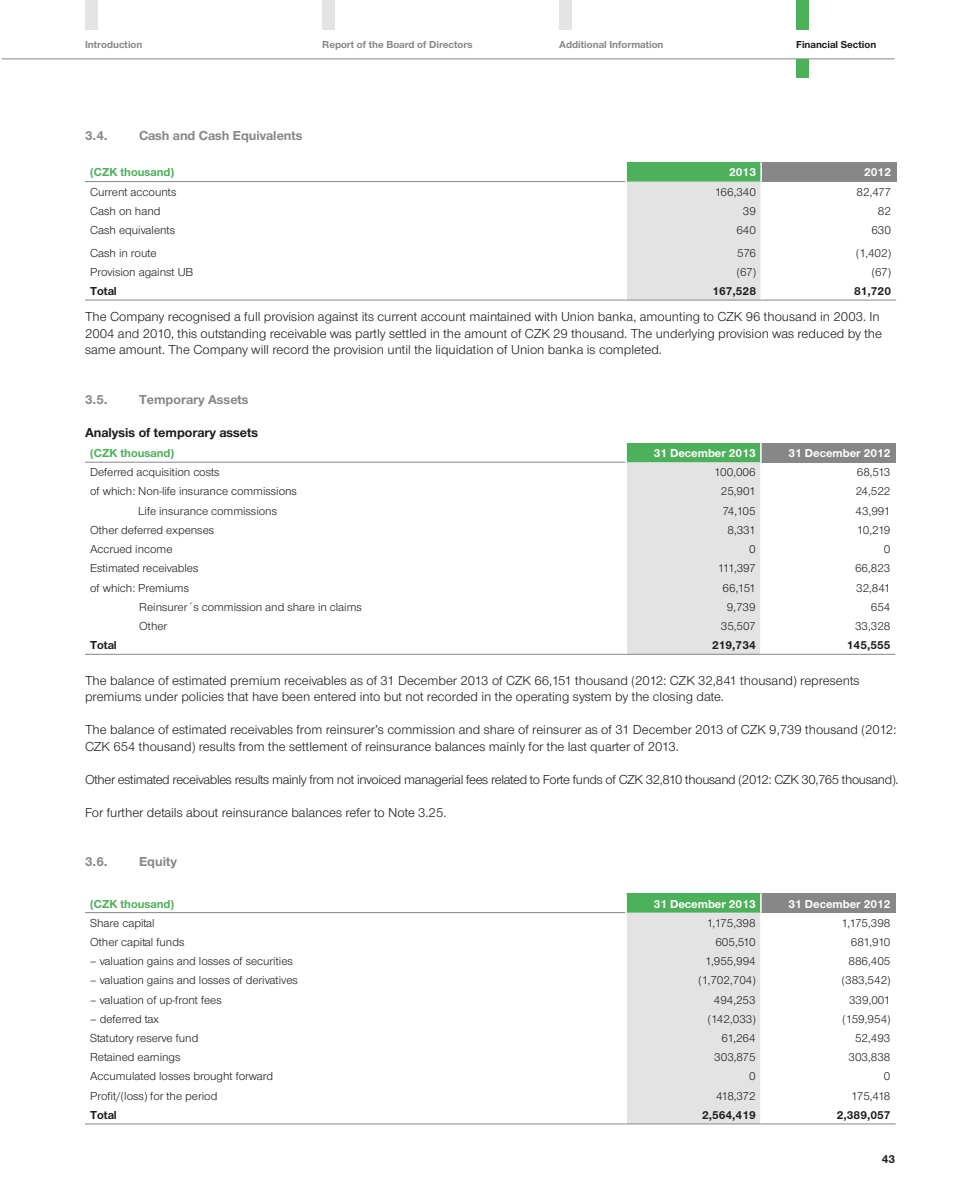
<style>
.page{position:relative;width:978px;height:1191px;background:#fff}
.page>*{position:absolute;margin:0;border:0;box-sizing:border-box;transform-origin:0 0}
.t1{font:13.5px/16.5px "Nimbus CEZ";color:#1d1d1b}
.t2{font:13.5px "Nimbus CEZ";letter-spacing:-.025em;color:#1d1d1b}
.t3{font:700 13.5px "Nimbus CEZCE";color:#878787}
.t4{font:700 13.5px "Nimbus CEZ";color:#1d1d1b}
.t5{font:12px "Nimbus CEZCE";color:#1d1d1b}
.t6{font:700 12px "Nimbus CEZCE";color:#fff}
.t7{font:700 12px "Nimbus CEZCE";color:#1d1d1b}
.t8{font:700 12px "Nimbus CEZCE";color:#4db05b}
.t9{font:700 10.5px "Nimbus CEZCE";color:#878787}
.t10{font:700 10.5px "Nimbus CEZCE";color:#1d1d1b}
</style>
<div class="page">
<hr style="left:2px;top:58px;width:893px;height:1px;background:#878787">
<div style="left:322px;top:0;width:13px;height:30px;background:#e3e3e3"></div>
<div style="left:559px;top:0;width:13px;height:30px;background:#e3e3e3"></div>
<div style="left:796px;top:0;width:13px;height:30px;background:#4db05b"></div>
<div style="left:85px;top:0;width:13px;height:30px;background:#e3e3e3"></div>
<div style="left:796px;top:60px;width:13px;height:18px;background:#4db05b"></div>
<div style="left:626px;top:162px;width:135px;height:20px;background:#4db05b"></div>
<div style="left:761px;top:162px;width:135px;height:20px;background:#878787"></div>
<hr style="left:85px;top:181px;width:540px;height:1px;background:#878787">
<hr style="left:625px;top:162px;width:2px;height:20px;background:#fff">
<hr style="left:760px;top:162px;width:2px;height:20px;background:#fff">
<hr style="left:85px;top:300px;width:541px;height:1px;background:#878787">
<hr style="left:761px;top:300px;width:135px;height:1px;background:#878787">
<div style="left:625px;top:182px;width:137px;height:118px;background:#e3e3e3"></div>
<hr style="left:626px;top:300px;width:135px;height:1px;background:#878787">
<div style="left:761px;top:443px;width:135px;height:19px;background:#878787"></div>
<hr style="left:85px;top:462px;width:540px;height:1px;background:#878787">
<hr style="left:85px;top:654px;width:541px;height:1px;background:#878787">
<hr style="left:761px;top:654px;width:135px;height:1px;background:#878787">
<svg style="left:625px;top:443px;width:137px;height:211px;background:#d6dfd7"></svg>
<hr style="left:626px;top:654px;width:135px;height:1px;background:#878787">
<div style="left:761px;top:893px;width:135px;height:19px;background:#878787"></div>
<hr style="left:85px;top:912px;width:540px;height:1px;background:#878787">
<hr style="left:85px;top:1123px;width:541px;height:1px;background:#878787">
<hr style="left:761px;top:1123px;width:135px;height:1px;background:#878787">
<svg style="left:625px;top:893px;width:137px;height:231px;background:#d7dfd8"></svg>
<hr style="left:626px;top:1123px;width:135px;height:1px;background:#878787">
<p class="t9" style="left:85px;top:38px;width:59px">Introduction</p>
<p class="t9" style="left:322px;top:38px;width:152px">Report of the Board of Directors</p>
<p class="t9" style="left:559px;top:38px;width:106px">Additional Information</p>
<p class="t10" style="left:796px;top:38px;width:82px">Financial Section</p>
<p class="t3" style="left:85px;top:127px;width:24px">3.4.</p>
<p class="t3" style="left:139px;top:127px;width:165px">Cash and Cash Equivalents</p>
<p class="t8" style="left:90px;top:165px;width:86px">(CZK thousand)</p>
<p class="t6" style="left:729px;top:165px;width:28px">2013</p>
<p class="t6" style="left:864px;top:165px;width:28px">2012</p>
<p class="t5" style="left:90px;top:185px;width:88px">Current accounts</p>
<p class="t5" style="left:715px;top:185px;width:43px">166,340</p>
<p class="t5" style="left:857px;top:185px;width:36px">82,477</p>
<p class="t5" style="left:90px;top:204px;width:72px">Cash on hand</p>
<p class="t5" style="left:743px;top:204px;width:15px">39</p>
<p class="t5" style="left:878px;top:204px;width:15px">82</p>
<p class="t5" style="left:90px;top:223px;width:86px">Cash equivalents</p>
<p class="t5" style="left:736px;top:223px;width:21px">640</p>
<p class="t5" style="left:871px;top:223px;width:21px">630</p>
<p class="t5" style="left:90px;top:246px;width:68px">Cash in route</p>
<p class="t5" style="left:737px;top:246px;width:20px">576</p>
<p class="t5" style="left:856px;top:246px;width:36px">(1,402)</p>
<p class="t5" style="left:90px;top:265px;width:105px">Provision against UB</p>
<p class="t5" style="left:737px;top:265px;width:21px">(67)</p>
<p class="t5" style="left:872px;top:265px;width:21px">(67)</p>
<p class="t7" style="left:90px;top:284px;width:28px">Total</p>
<p class="t7" style="left:712px;top:284px;width:45px">167,528</p>
<p class="t7" style="left:854px;top:284px;width:38px">81,720</p>
<p class="t1" style="left:85px;top:309px;width:799px">The Company recognised a full provision against its current account maintained with Union banka, amounting to CZK 96 thousand in 2003. In<br>2004 and 2010, this outstanding receivable was partly settled in the amount of CZK 29 thousand. The underlying provision was reduced by the same amount. The Company will record the provision until the liquidation of Union banka is completed.</p>
<p class="t3" style="left:85px;top:391px;width:24px">3.5.</p>
<p class="t3" style="left:139px;top:391px;width:111px">Temporary Assets</p>
<p class="t4" style="left:85px;top:424px;width:175px">Analysis of temporary assets</p>
<p class="t8" style="left:90px;top:446px;width:86px">(CZK thousand)</p>
<p class="t6" style="left:654px;top:446px;width:104px">31 December 2013</p>
<p class="t6" style="left:788px;top:446px;width:104px">31 December 2012</p>
<p class="t5" style="left:90px;top:465px;width:131px">Deferred acquisition costs</p>
<p class="t5" style="left:714px;top:465px;width:43px">100,006</p>
<p class="t5" style="left:857px;top:465px;width:35px">68,513</p>
<p class="t5" style="left:90px;top:485px;width:208px">of which: Non-life insurance commissions</p>
<p class="t5" style="left:721px;top:485px;width:36px">25,901</p>
<p class="t5" style="left:856px;top:485px;width:36px">24,522</p>
<p class="t5" style="left:138px;top:504px;width:140px">Life insurance commissions</p>
<p class="t5" style="left:723px;top:504px;width:35px">74,105</p>
<p class="t5" style="left:856px;top:504px;width:36px">43,991</p>
<p class="t5" style="left:90px;top:523px;width:126px">Other deferred expenses</p>
<p class="t5" style="left:727px;top:523px;width:30px">8,331</p>
<p class="t5" style="left:857px;top:523px;width:35px">10,219</p>
<p class="t5" style="left:90px;top:542px;width:84px">Accrued income</p>
<p class="t5" style="left:749px;top:542px;width:8px">0</p>
<p class="t5" style="left:884px;top:542px;width:8px">0</p>
<p class="t5" style="left:90px;top:561px;width:110px">Estimated receivables</p>
<p class="t5" style="left:718px;top:561px;width:40px">111,397</p>
<p class="t5" style="left:855px;top:561px;width:37px">66,823</p>
<p class="t5" style="left:90px;top:581px;width:100px">of which: Premiums</p>
<p class="t5" style="left:723px;top:581px;width:35px">66,151</p>
<p class="t5" style="left:856px;top:581px;width:36px">32,841</p>
<p class="t5" style="left:139px;top:600px;width:224px">Reinsurer´s commission and share in claims</p>
<p class="t5" style="left:727px;top:600px;width:30px">9,739</p>
<p class="t5" style="left:871px;top:600px;width:21px">654</p>
<p class="t5" style="left:139px;top:619px;width:30px">Other</p>
<p class="t5" style="left:721px;top:619px;width:36px">35,507</p>
<p class="t5" style="left:855px;top:619px;width:37px">33,328</p>
<p class="t7" style="left:90px;top:638px;width:28px">Total</p>
<p class="t7" style="left:712px;top:638px;width:45px">219,734</p>
<p class="t7" style="left:847px;top:638px;width:45px">145,555</p>
<p class="t1" style="left:85px;top:672px;width:776px">The balance of estimated premium receivables as of 31 December 2013 of CZK 66,151 thousand (2012: CZK 32,841 thousand) represents premiums under policies that have been entered into but not recorded in the operating system by the closing date.</p>
<p class="t1" style="left:85px;top:721px;width:813px">The balance of estimated receivables from reinsurer’s commission and share of reinsurer as of 31 December 2013 of CZK 9,739 thousand (2012:<br>CZK 654 thousand) results from the settlement of reinsurance balances mainly for the last quarter of 2013.</p>
<p class="t2" style="left:85px;top:771px;width:815px">Other estimated receivables results mainly from not invoiced managerial fees related to Forte funds of CZK 32,810 thousand (2012: CZK 30,765 thousand).</p>
<p class="t1" style="left:85px;top:804px;width:363px">For further details about reinsurance balances refer to Note 3.25.</p>
<p class="t3" style="left:85px;top:853px;width:24px">3.6.</p>
<p class="t3" style="left:139px;top:853px;width:40px">Equity</p>
<p class="t8" style="left:90px;top:896px;width:86px">(CZK thousand)</p>
<p class="t6" style="left:654px;top:896px;width:104px">31 December 2013</p>
<p class="t6" style="left:788px;top:896px;width:104px">31 December 2012</p>
<p class="t5" style="left:90px;top:916px;width:66px">Share capital</p>
<p class="t5" style="left:707px;top:916px;width:51px">1,175,398</p>
<p class="t5" style="left:841px;top:916px;width:51px">1,175,398</p>
<p class="t5" style="left:90px;top:935px;width:96px">Other capital funds</p>
<p class="t5" style="left:715px;top:935px;width:42px">605,510</p>
<p class="t5" style="left:851px;top:935px;width:41px">681,910</p>
<p class="t5" style="left:90px;top:954px;width:204px">– valuation gains and losses of securities</p>
<p class="t5" style="left:705px;top:954px;width:52px">1,955,994</p>
<p class="t5" style="left:848px;top:954px;width:44px">886,405</p>
<p class="t5" style="left:90px;top:973px;width:209px">– valuation gains and losses of derivatives</p>
<p class="t5" style="left:698px;top:973px;width:59px">(1,702,704)</p>
<p class="t5" style="left:842px;top:973px;width:50px">(383,542)</p>
<p class="t5" style="left:90px;top:992px;width:133px">– valuation of up-front fees</p>
<p class="t5" style="left:714px;top:992px;width:43px">494,253</p>
<p class="t5" style="left:849px;top:992px;width:43px">339,001</p>
<p class="t5" style="left:90px;top:1012px;width:70px">– deferred tax</p>
<p class="t5" style="left:708px;top:1012px;width:49px">(142,033)</p>
<p class="t5" style="left:843px;top:1012px;width:49px">(159,954)</p>
<p class="t5" style="left:90px;top:1031px;width:110px">Statutory reserve fund</p>
<p class="t5" style="left:721px;top:1031px;width:36px">61,264</p>
<p class="t5" style="left:855px;top:1031px;width:37px">52,493</p>
<p class="t5" style="left:90px;top:1050px;width:92px">Retained earnings</p>
<p class="t5" style="left:714px;top:1050px;width:43px">303,875</p>
<p class="t5" style="left:848px;top:1050px;width:44px">303,838</p>
<p class="t5" style="left:90px;top:1069px;width:185px">Accumulated losses brought forward</p>
<p class="t5" style="left:749px;top:1069px;width:8px">0</p>
<p class="t5" style="left:884px;top:1069px;width:8px">0</p>
<p class="t5" style="left:90px;top:1088px;width:129px">Profit/(loss) for the period</p>
<p class="t5" style="left:716px;top:1088px;width:41px">418,372</p>
<p class="t5" style="left:851px;top:1088px;width:41px">175,418</p>
<p class="t7" style="left:90px;top:1107px;width:28px">Total</p>
<p class="t7" style="left:702px;top:1107px;width:55px">2,564,419</p>
<p class="t7" style="left:837px;top:1107px;width:55px">2,389,057</p>
<p class="t7" style="left:882px;top:1152px;width:15px">43</p>
</div>
